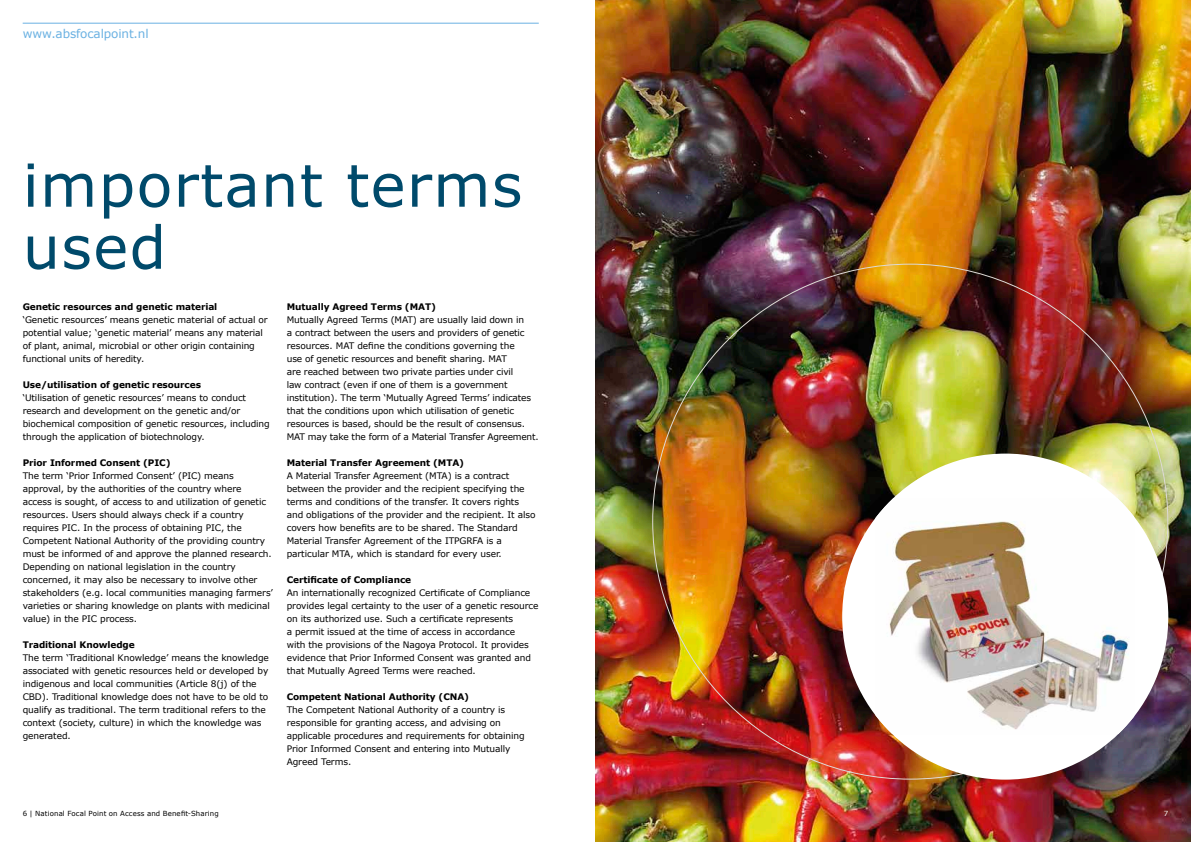
<style>
.page{position:relative;width:1191px;height:842px;background:#fff}
.page>*{position:absolute;margin:0;border:0;box-sizing:border-box;transform-origin:0 0}
.t1{font:59px/62px "Verdana";letter-spacing:.02em;color:#004a6b}
.t2{font:12px "Verdana";letter-spacing:-.01em;color:#6ab1e2}
.t3{font:9px/13px "Verdana";letter-spacing:-.01em;color:#000}
.t4{font:700 9px "Verdana";letter-spacing:-.01em;color:#000}
.t5{font:7px "Verdana";letter-spacing:.015em;color:#000}
.t6{font:7px "Verdana";color:#fff}
</style>
<div class="page">
<img style="left:595px;top:0;width:596px;height:842px">
<hr style="left:23px;top:23px;width:516px;height:1px;background:#6ab1e2">
<div style="left:842px;top:454px;width:326px;height:326px;background:#fff;border-radius:50%"></div>
<img style="left:875px;top:498px;width:259px;height:236px">
<h2 class="t2" style="left:23px;top:26px;width:127px">www.absfocalpoint.nl</h2>
<h1 class="t1" style="left:23px;top:155px;width:501px">important terms used</h1>
<p class="t4" style="left:23px;top:301px;width:196px">Genetic resources and genetic material</p>
<p class="t3" style="left:23px;top:314px;width:246px">‘Genetic resources’ means genetic material of actual or potential value; ‘genetic material’ means any material of plant, animal, microbial or other origin containing functional units of heredity.</p>
<p class="t4" style="left:23px;top:379px;width:180px">Use/utilisation of genetic resources</p>
<p class="t3" style="left:23px;top:392px;width:249px">‘Utilisation of genetic resources’ means to conduct research and development on the genetic and/or biochemical composition of genetic resources, including through the application of biotechnology.</p>
<p class="t4" style="left:23px;top:457px;width:149px">Prior Informed Consent (PIC)</p>
<p class="t3" style="left:23px;top:470px;width:252px">The term ‘Prior Informed Consent’ (PIC) means approval, by the authorities of the country where<br>access is sought, of access to and utilization of genetic resources. Users should always check if a country requires PIC. In the process of obtaining PIC, the Competent National Authority of the providing country must be informed of and approve the planned research.<br>Depending on national legislation in the country concerned, it may also be necessary to involve other stakeholders (e.g. local communities managing farmers’ varieties or sharing knowledge on plants with medicinal value) in the PIC process.</p>
<p class="t4" style="left:23px;top:639px;width:114px">Traditional Knowledge</p>
<p class="t3" style="left:23px;top:651px;width:248px">The term ‘Traditional Knowledge’ means the knowledge associated with genetic resources held or developed by indigenous and local communities (Article 8(j) of the CBD). Traditional knowledge does not have to be old to qualify as traditional. The term traditional refers to the context (society, culture) in which the knowledge was generated.</p>
<p class="t4" style="left:287px;top:301px;width:151px">Mutually Agreed Terms (MAT)</p>
<p class="t3" style="left:287px;top:313px;width:253px">Mutually Agreed Terms (MAT) are usually laid down in<br>a contract between the users and providers of genetic resources. MAT define the conditions governing the<br>use of genetic resources and benefit sharing. MAT<br>are reached between two private parties under civil<br>law contract (even if one of them is a government institution). The term ‘Mutually Agreed Terms’ indicates that the conditions upon which utilisation of genetic resources is based, should be the result of consensus.<br>MAT may take the form of a Material Transfer Agreement.</p>
<p class="t4" style="left:287px;top:457px;width:179px">Material Transfer Agreement (MTA)</p>
<p class="t3" style="left:287px;top:469px;width:250px">A Material Transfer Agreement (MTA) is a contract between the provider and the recipient specifying the terms and conditions of the transfer. It covers rights and obligations of the provider and the recipient. It also covers how benefits are to be shared. The Standard Material Transfer Agreement of the ITPGRFA is a particular MTA, which is standard for every user.</p>
<p class="t4" style="left:287px;top:574px;width:126px">Certificate of Compliance</p>
<p class="t3" style="left:287px;top:586px;width:253px">An internationally recognized Certificate of Compliance provides legal certainty to the user of a genetic resource on its authorized use. Such a certificate represents<br>a permit issued at the time of access in accordance<br>with the provisions of the Nagoya Protocol. It provides evidence that Prior Informed Consent was granted and that Mutually Agreed Terms were reached.</p>
<p class="t4" style="left:287px;top:691px;width:184px">Competent National Authority (CNA)</p>
<p class="t3" style="left:287px;top:703px;width:239px">The Competent National Authority of a country is responsible for granting access, and advising on applicable procedures and requirements for obtaining Prior Informed Consent and entering into Mutually Agreed Terms.</p>
<p class="t5" style="left:23px;top:809px;width:198px">6 | National Focal Point on Access and Benefit-Sharing</p>
<p class="t6" style="left:1163px;top:809px;width:6px">7</p>
</div>
